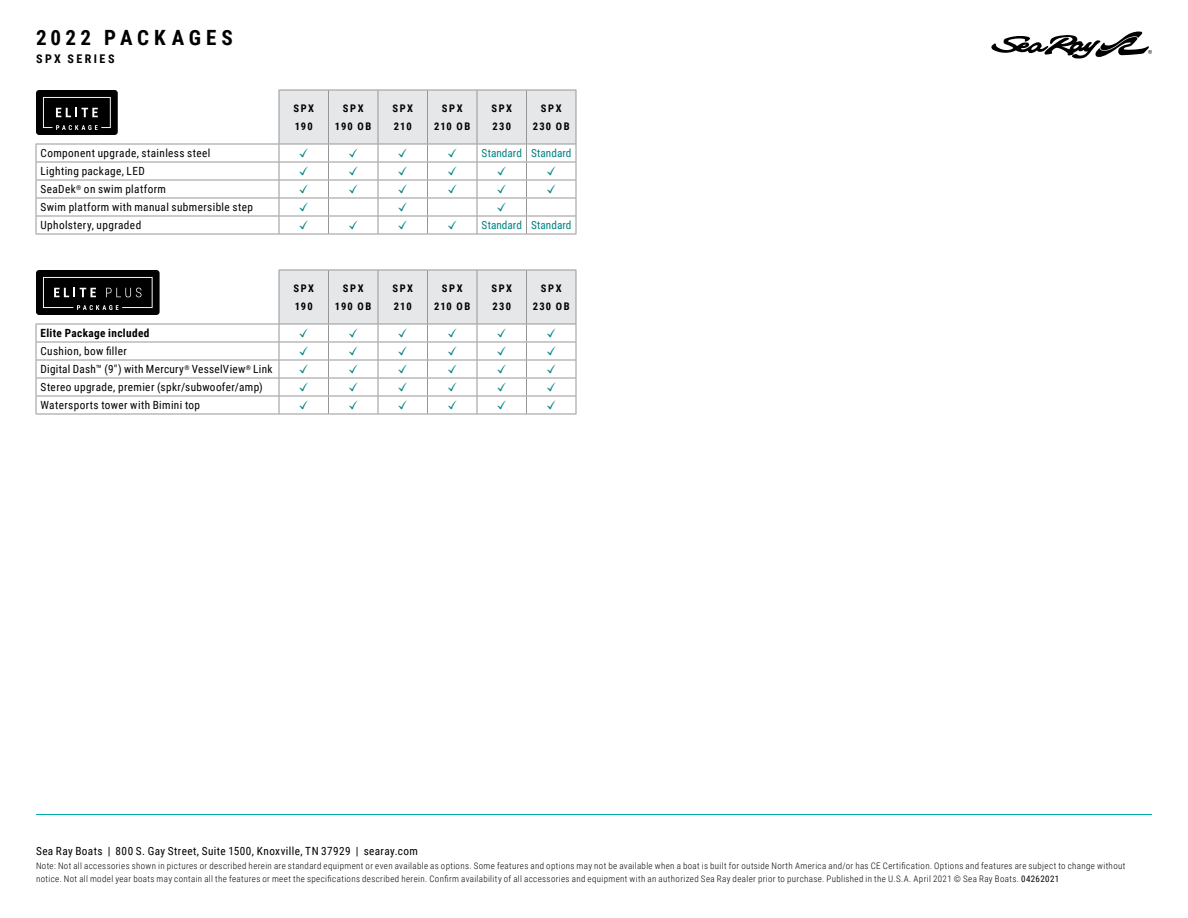
<style>
.page{position:relative;width:1188px;height:918px;background:#fff}
.page>*{position:absolute;margin:0;border:0;box-sizing:border-box;transform-origin:0 0}
.H1_-_Roboto_Cond_14{font:700 21px "Roboto Condensed";letter-spacing:.22em;color:#000}
.H2_-_Roboto_Cond_8{font:700 12px "Roboto Condensed";letter-spacing:.205em;color:#000}
.Roboto_Cond_7_5__Tab{font:11.25px "Roboto Condensed";letter-spacing:.035em;color:#000}
.Roboto_Cond_7_5{font:11.25px "Roboto Condensed";letter-spacing:.035em;color:#000}
.Roboto_Cond_7_5__Tab-2{font:11.25px "Roboto Condensed";letter-spacing:.005em;color:#008280}
.Roboto_Cond_7_5__Tab-3{font:700 11.25px "Roboto Condensed";letter-spacing:.035em;color:#000}
.Roboto_Cond_7__Table{font:700 10.5px/18px "Roboto Condensed";letter-spacing:.14em;color:#000}
.Checks__Tables{font:10.5px "X Ingy Ding Cee";color:#008280}
.Roboto_Cond_7_5-2{font:300 9px/13.5px "Roboto Condensed";letter-spacing:.04em;color:#000}
.s1{font-weight:400}
</style>
<div class="page">
<svg style="left:991px;top:32px;width:161px;height:26px"></svg>
<hr style="left:36px;top:814px;width:1116px;height:1px;background:#00afab">
<hr style="left:36px;top:162px;width:243px;height:1px;background:#969696">
<hr style="left:36px;top:180px;width:243px;height:1px;background:#969696">
<hr style="left:36px;top:198px;width:243px;height:1px;background:#969696">
<hr style="left:36px;top:216px;width:243px;height:1px;background:#969696">
<hr style="left:36px;top:234px;width:243px;height:1px;background:#969696">
<hr style="left:279px;top:234px;width:49px;height:1px;background:#969696">
<hr style="left:328px;top:234px;width:50px;height:1px;background:#969696">
<hr style="left:378px;top:234px;width:50px;height:1px;background:#969696">
<hr style="left:428px;top:234px;width:49px;height:1px;background:#969696">
<hr style="left:477px;top:234px;width:49px;height:1px;background:#969696">
<hr style="left:526px;top:234px;width:50px;height:1px;background:#969696">
<svg style="left:279px;top:90px;width:298px;height:144px"></svg>
<svg style="left:36px;top:145px;width:1px;height:89px"></svg>
<hr style="left:36px;top:144px;width:243px;height:1px;background:#969696">
<div style="left:36px;top:90px;width:82px;height:45px;background:#000;border-radius:3px"></div>
<svg style="left:43px;top:97px;width:68px;height:33px"></svg>
<hr style="left:36px;top:342px;width:243px;height:1px;background:#969696">
<hr style="left:36px;top:360px;width:243px;height:1px;background:#969696">
<hr style="left:36px;top:378px;width:243px;height:1px;background:#969696">
<hr style="left:36px;top:396px;width:243px;height:1px;background:#969696">
<hr style="left:36px;top:414px;width:243px;height:1px;background:#969696">
<hr style="left:279px;top:414px;width:49px;height:1px;background:#969696">
<hr style="left:328px;top:414px;width:50px;height:1px;background:#969696">
<hr style="left:378px;top:414px;width:50px;height:1px;background:#969696">
<hr style="left:428px;top:414px;width:49px;height:1px;background:#969696">
<hr style="left:477px;top:414px;width:49px;height:1px;background:#969696">
<hr style="left:526px;top:414px;width:50px;height:1px;background:#969696">
<svg style="left:279px;top:270px;width:298px;height:144px"></svg>
<svg style="left:36px;top:325px;width:1px;height:89px"></svg>
<hr style="left:36px;top:324px;width:243px;height:1px;background:#969696">
<div style="left:36px;top:270px;width:124px;height:45px;background:#000;border-radius:3px"></div>
<svg style="left:43px;top:277px;width:110px;height:33px"></svg>
<h1 class="H1_-_Roboto_Cond_14" style="left:36px;top:23px;width:198px">2022 PACKAGES</h1>
<h2 class="H2_-_Roboto_Cond_8" style="left:36px;top:50px;width:80px">SPX SERIES</h2>
<p class="Roboto_Cond_7__Table" style="left:293px;top:99px;width:22px">SPX<br>190</p>
<p class="Roboto_Cond_7__Table" style="left:335px;top:99px;width:38px;text-align:center">SPX<br>190 OB</p>
<p class="Roboto_Cond_7__Table" style="left:392px;top:99px;width:22px">SPX<br>210</p>
<p class="Roboto_Cond_7__Table" style="left:434px;top:99px;width:38px;text-align:center">SPX<br>210 OB</p>
<p class="Roboto_Cond_7__Table" style="left:491px;top:99px;width:22px">SPX<br>230</p>
<p class="Roboto_Cond_7__Table" style="left:533px;top:99px;width:38px;text-align:center">SPX<br>230 OB</p>
<p class="Roboto_Cond_7_5__Tab" style="left:40px;top:146px;width:171px">Component upgrade, stainless steel</p>
<p class="Checks__Tables" style="left:299px;top:149px;width:11px">V</p>
<p class="Checks__Tables" style="left:348px;top:149px;width:11px">V</p>
<p class="Checks__Tables" style="left:398px;top:149px;width:11px">V</p>
<p class="Checks__Tables" style="left:447px;top:149px;width:11px">V</p>
<p class="Roboto_Cond_7_5__Tab-2" style="left:482px;top:146px;width:42px">Standard</p>
<p class="Roboto_Cond_7_5__Tab-2" style="left:531px;top:146px;width:42px">Standard</p>
<p class="Roboto_Cond_7_5__Tab" style="left:40px;top:164px;width:106px">Lighting package, LED</p>
<p class="Checks__Tables" style="left:299px;top:167px;width:11px">V</p>
<p class="Checks__Tables" style="left:348px;top:167px;width:11px">V</p>
<p class="Checks__Tables" style="left:398px;top:167px;width:11px">V</p>
<p class="Checks__Tables" style="left:447px;top:167px;width:11px">V</p>
<p class="Checks__Tables" style="left:497px;top:167px;width:11px">V</p>
<p class="Checks__Tables" style="left:546px;top:167px;width:11px">V</p>
<p class="Roboto_Cond_7_5__Tab" style="left:40px;top:182px;width:127px">SeaDek<sup>®</sup> on swim platform</p>
<p class="Checks__Tables" style="left:299px;top:185px;width:11px">V</p>
<p class="Checks__Tables" style="left:348px;top:185px;width:11px">V</p>
<p class="Checks__Tables" style="left:398px;top:185px;width:11px">V</p>
<p class="Checks__Tables" style="left:447px;top:185px;width:11px">V</p>
<p class="Checks__Tables" style="left:497px;top:185px;width:11px">V</p>
<p class="Checks__Tables" style="left:546px;top:185px;width:11px">V</p>
<p class="Roboto_Cond_7_5__Tab" style="left:40px;top:200px;width:214px">Swim platform with manual submersible step</p>
<p class="Checks__Tables" style="left:299px;top:203px;width:11px">V</p>
<p class="Checks__Tables" style="left:398px;top:203px;width:11px">V</p>
<p class="Checks__Tables" style="left:497px;top:203px;width:11px">V</p>
<p class="Roboto_Cond_7_5__Tab" style="left:40px;top:218px;width:102px">Upholstery, upgraded</p>
<p class="Checks__Tables" style="left:299px;top:221px;width:11px">V</p>
<p class="Checks__Tables" style="left:348px;top:221px;width:11px">V</p>
<p class="Checks__Tables" style="left:398px;top:221px;width:11px">V</p>
<p class="Checks__Tables" style="left:447px;top:221px;width:11px">V</p>
<p class="Roboto_Cond_7_5__Tab-2" style="left:482px;top:218px;width:42px">Standard</p>
<p class="Roboto_Cond_7_5__Tab-2" style="left:531px;top:218px;width:42px">Standard</p>
<p class="Roboto_Cond_7__Table" style="left:293px;top:279px;width:22px">SPX<br>190</p>
<p class="Roboto_Cond_7__Table" style="left:335px;top:279px;width:38px;text-align:center">SPX<br>190 OB</p>
<p class="Roboto_Cond_7__Table" style="left:392px;top:279px;width:22px">SPX<br>210</p>
<p class="Roboto_Cond_7__Table" style="left:434px;top:279px;width:38px;text-align:center">SPX<br>210 OB</p>
<p class="Roboto_Cond_7__Table" style="left:491px;top:279px;width:22px">SPX<br>230</p>
<p class="Roboto_Cond_7__Table" style="left:533px;top:279px;width:38px;text-align:center">SPX<br>230 OB</p>
<p class="Roboto_Cond_7_5__Tab-3" style="left:40px;top:326px;width:111px">Elite Package included</p>
<p class="Checks__Tables" style="left:299px;top:329px;width:11px">V</p>
<p class="Checks__Tables" style="left:348px;top:329px;width:11px">V</p>
<p class="Checks__Tables" style="left:398px;top:329px;width:11px">V</p>
<p class="Checks__Tables" style="left:447px;top:329px;width:11px">V</p>
<p class="Checks__Tables" style="left:497px;top:329px;width:11px">V</p>
<p class="Checks__Tables" style="left:546px;top:329px;width:11px">V</p>
<p class="Roboto_Cond_7_5__Tab" style="left:40px;top:344px;width:88px">Cushion, bow filler</p>
<p class="Checks__Tables" style="left:299px;top:347px;width:11px">V</p>
<p class="Checks__Tables" style="left:348px;top:347px;width:11px">V</p>
<p class="Checks__Tables" style="left:398px;top:347px;width:11px">V</p>
<p class="Checks__Tables" style="left:447px;top:347px;width:11px">V</p>
<p class="Checks__Tables" style="left:497px;top:347px;width:11px">V</p>
<p class="Checks__Tables" style="left:546px;top:347px;width:11px">V</p>
<p class="Roboto_Cond_7_5__Tab" style="left:40px;top:362px;width:234px">Digital Dash™ (9″) with Mercury<sup>®</sup> VesselView<sup>®</sup> Link</p>
<p class="Checks__Tables" style="left:299px;top:365px;width:11px">V</p>
<p class="Checks__Tables" style="left:348px;top:365px;width:11px">V</p>
<p class="Checks__Tables" style="left:398px;top:365px;width:11px">V</p>
<p class="Checks__Tables" style="left:447px;top:365px;width:11px">V</p>
<p class="Checks__Tables" style="left:497px;top:365px;width:11px">V</p>
<p class="Checks__Tables" style="left:546px;top:365px;width:11px">V</p>
<p class="Roboto_Cond_7_5__Tab" style="left:40px;top:380px;width:224px">Stereo upgrade, premier (spkr/subwoofer/amp)</p>
<p class="Checks__Tables" style="left:299px;top:383px;width:11px">V</p>
<p class="Checks__Tables" style="left:348px;top:383px;width:11px">V</p>
<p class="Checks__Tables" style="left:398px;top:383px;width:11px">V</p>
<p class="Checks__Tables" style="left:447px;top:383px;width:11px">V</p>
<p class="Checks__Tables" style="left:497px;top:383px;width:11px">V</p>
<p class="Checks__Tables" style="left:546px;top:383px;width:11px">V</p>
<p class="Roboto_Cond_7_5__Tab" style="left:40px;top:398px;width:161px">Watersports tower with Bimini top</p>
<p class="Checks__Tables" style="left:299px;top:401px;width:11px">V</p>
<p class="Checks__Tables" style="left:348px;top:401px;width:11px">V</p>
<p class="Checks__Tables" style="left:398px;top:401px;width:11px">V</p>
<p class="Checks__Tables" style="left:447px;top:401px;width:11px">V</p>
<p class="Checks__Tables" style="left:497px;top:401px;width:11px">V</p>
<p class="Checks__Tables" style="left:546px;top:401px;width:11px">V</p>
<p class="Roboto_Cond_7_5" style="left:36px;top:843px;width:384px">Sea Ray Boats | 800 S. Gay Street, Suite 1500, Knoxville, TN 37929 | searay.com</p>
<p class="Roboto_Cond_7_5-2" style="left:36px;top:858px;width:1091px">Note: Not all accessories shown in pictures or described herein are standard equipment or even available as options. Some features and options may not be available when a boat is built for outside North America and/or has CE Certification. Options and features are subject to change without notice. Not all model year boats may contain all the features or meet the specifications described herein. Confirm availability of all accessories and equipment with an authorized Sea Ray dealer prior to purchase. Published in the U.S.A. April 2021 © Sea Ray Boats. <span class="s1">04262021</span></p>
</div>
